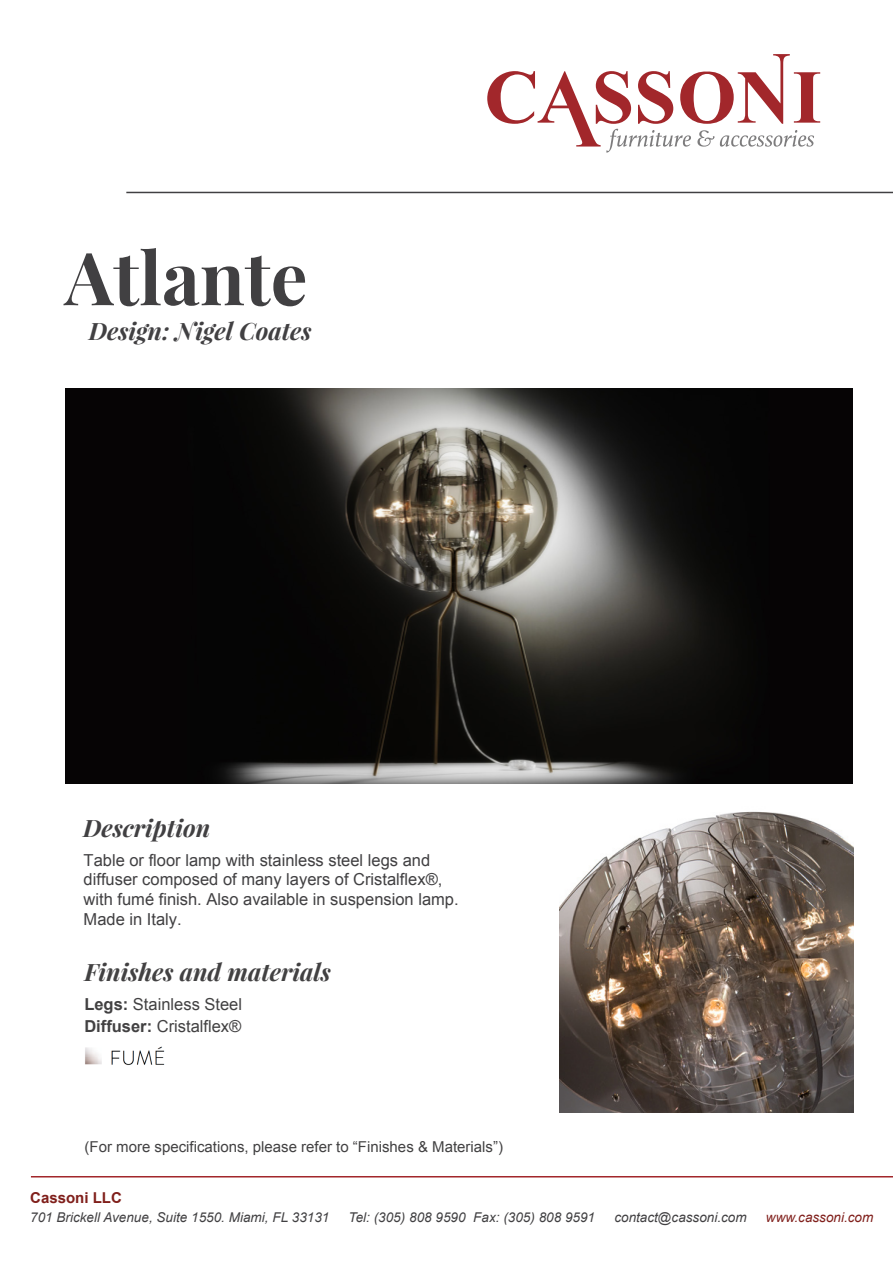
<style>
.page{position:relative;width:893px;height:1263px;background:#fff}
.page>*{position:absolute;margin:0;border:0;box-sizing:border-box;transform-origin:0 0}
.t1{font:700 73.2px "Playfair Display";color:#414042}
.t2{font:italic 700 24px "Playfair Display";color:#414042}
.t3{font:italic 700 24px "Playfair Display";color:#424142}
.t4{font:16.5px/19.8px "Arial";color:#414042}
.t5{font:16.5px/22.5px "Arial";color:#424142}
.t6{font:15px "Arial";color:#424142}
.t7{font:700 15px "Arial";color:#801f1b}
.t8{font:italic 13.5px "Arial";color:#414042}
.t9{font:italic 13.5px "Arial";color:#801f1b}
.s1{font-weight:700}
</style>
<div class="page">
<hr style="left:31px;top:1176px;width:862px;height:1px;background:#a2272b">
<hr style="left:126px;top:192px;width:767px;height:1px;background:#414042">
<svg style="left:487px;top:54px;width:333px;height:99px"></svg>
<img style="left:85px;top:1046px;width:80px;height:19px">
<img style="left:559px;top:811px;width:294px;height:301px">
<img style="left:66px;top:388px;width:787px;height:396px">
<h1 class="t1" style="left:65px;top:232px;width:244px">Atlante</h1>
<h2 class="t2" style="left:89px;top:315px;width:224px">Design: Nigel Coates</h2>
<h2 class="t2" style="left:83px;top:812px;width:129px">Description</h2>
<p class="t4" style="left:84px;top:850px;width:377px">Table or floor lamp with stainless steel legs and diffuser composed of many layers of Cristalflex®, with fumé finish. Also available in suspension lamp.<br>Made in Italy.</p>
<h2 class="t3" style="left:84px;top:955px;width:248px">Finishes and materials</h2>
<p class="t5" style="left:84px;top:993px;width:159px"><span class="s1">Legs:</span> Stainless Steel<br><span class="s1">Diffuser:</span> Cristalflex®</p>
<p class="t6" style="left:85px;top:1137px;width:420px">(For more specifications, please refer to “Finishes &amp; Materials”)</p>
<p class="t7" style="left:30px;top:1187px;width:93px">Cassoni LLC</p>
<p class="t8" style="left:30px;top:1209px;width:301px">701 Brickell Avenue, Suite 1550. Miami, FL 33131</p>
<p class="t8" style="left:349px;top:1209px;width:248px">Tel: (305) 808 9590 Fax: (305) 808 9591</p>
<p class="t8" style="left:614px;top:1209px;width:134px">contact@cassoni.com</p>
<p class="t9" style="left:766px;top:1209px;width:109px">www.cassoni.com</p>
</div>
